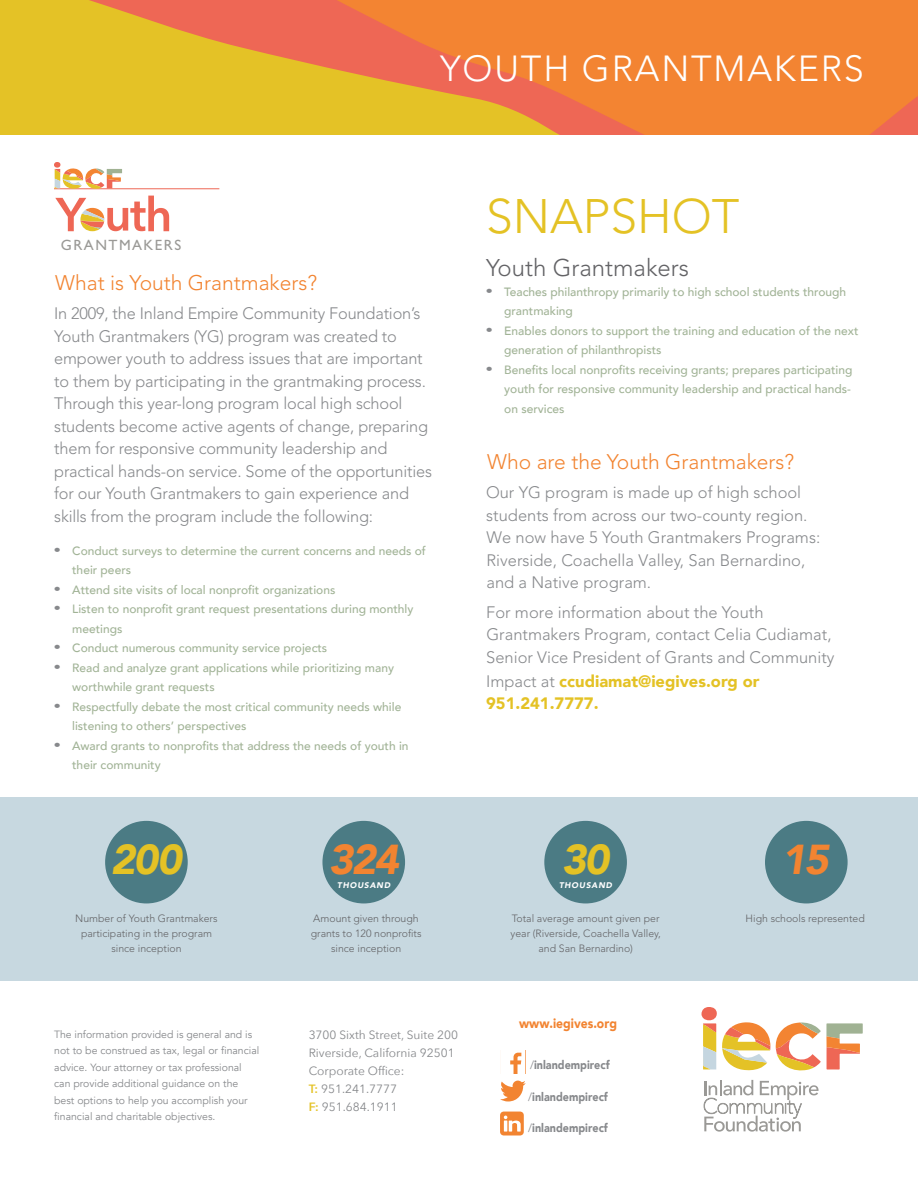
<style>
.page{position:relative;width:918px;height:1188px;background:#fff}
.page>*{position:absolute;margin:0;border:0;box-sizing:border-box;transform-origin:0 0}
.t1{font:300 48px "Avenir LT Std";color:#e4c225}
.t2{font:italic 900 41.7px "Avenir";color:#e4c225}
.t3{font:italic 900 41.7px "Avenir";color:#f28431}
.t4{font:300 36px "Avenir LT Std";letter-spacing:.05em;color:#fff}
.t5{font:300 24px "Avenir LT Std";color:#636366}
.t6{font:300 21px "Avenir LT Std";color:#f28431}
.t7{font:300 16.5px/22.5px "Avenir LT Std";letter-spacing:-.01em;color:#87898c}
.t8{font:900 16.5px/22.5px "Avenir";color:#e4c225}
.t9{font:15px "Gill Sans";letter-spacing:.1em;color:#9a9996}
.t10{font:900 13.5px "Avenir";color:#f28431;scale:.9 1}
.t11{font:500 12px/19.5px "Avenir";color:#a1b396}
.t12{font:12px/18px "Avenir Next";color:#87898c}
.t13{font:900 12px "Avenir";color:#87898c;scale:.9 1}
.t14{font:300 10.5px/15px "Avenir LT Std";color:#636366;text-align:center}
.t15{font:10.5px/16.5px "Avenir";color:#87898c}
.t16{font:italic 900 8.1px "Avenir";letter-spacing:.1em;color:#fff}
.s1{font-family:"Arial";font-weight:700;font-size:15px;color:#87898c}
.s2{font-family:"Avenir LT Std";font-weight:300;color:#87898c}
.s3{font-weight:600;color:#e4c225}
.s4{font-weight:400}
</style>
<div class="page">
<div style="left:737px;top:0;width:181px;height:135px;background:#f38432"></div>
<svg style="left:0;top:0;width:737px;height:135px;background:#eb9934"></svg>
<div style="left:0;top:797px;width:918px;height:184px;background:#c7d8e0"></div>
<div style="left:105px;top:821px;width:83px;height:82px;background:#4b7b84;border-radius:50%"></div>
<div style="left:765px;top:821px;width:83px;height:82px;background:#4b7b84;border-radius:50%"></div>
<div style="left:322px;top:821px;width:83px;height:82px;background:#4b7b84;border-radius:50%"></div>
<div style="left:544px;top:821px;width:83px;height:82px;background:#4b7b84;border-radius:50%"></div>
<svg style="left:701px;top:1007px;width:162px;height:64px"></svg>
<svg style="left:704px;top:1080px;width:115px;height:52px"></svg>
<svg style="left:510px;top:1052px;width:12px;height:22px"></svg>
<svg style="left:500px;top:1081px;width:26px;height:20px"></svg>
<svg style="left:500px;top:1112px;width:24px;height:24px"></svg>
<hr style="left:54px;top:189px;width:165px;height:1px;background:#ee6755">
<svg style="left:54px;top:162px;width:68px;height:28px"></svg>
<svg style="left:55px;top:196px;width:114px;height:35px"></svg>
<h3 class="t4" style="left:440px;top:48px;width:425px">YOUTH GRANTMAKERS</h3>
<p class="t9" style="left:61px;top:236px;width:122px">GRANTMAKERS</p>
<h3 class="t6" style="left:55px;top:270px;width:263px">What is Youth Grantmakers?</h3>
<p class="t7" style="left:54px;top:302px;width:380px">In 2009, the Inland Empire Community Foundation’s Youth Grantmakers (YG) program was created to empower youth to address issues that are important to them by participating in the grantmaking process.<br>Through this year-long program local high school students become active agents of change, preparing them for responsive community leadership and practical hands-on service. Some of the opportunities for our Youth Grantmakers to gain experience and skills from the program include the following:</p>
<p class="t11" style="left:72px;top:540px;width:355px;text-indent:-18px"><span class="s1">•</span> Conduct surveys to determine the current concerns and needs of their peers</p>
<p class="t11" style="left:54px;top:579px;width:283px"><span class="s1">•</span> Attend site visits of local nonprofit organizations</p>
<p class="t11" style="left:72px;top:598px;width:343px;text-indent:-18px"><span class="s1">•</span> Listen to nonprofit grant request presentations during monthly meetings</p>
<p class="t11" style="left:54px;top:637px;width:275px"><span class="s1">•</span> Conduct numerous community service projects</p>
<p class="t11" style="left:72px;top:657px;width:323px;text-indent:-18px"><span class="s1">•</span> Read and analyze grant applications while prioritizing many worthwhile grant requests</p>
<p class="t11" style="left:72px;top:696px;width:331px;text-indent:-18px"><span class="s1">•</span> Respectfully debate the most critical community needs while listening to others’ perspectives</p>
<p class="t11" style="left:72px;top:735px;width:338px;text-indent:-18px"><span class="s1">•</span> Award grants to nonprofits that address the needs of youth in their community</p>
<h1 class="t1" style="left:486px;top:188px;width:255px">SNAPSHOT</h1>
<h3 class="t5" style="left:486px;top:254px;width:205px">Youth Grantmakers</h3>
<p class="t11" style="left:504px;top:281px;width:344px;text-indent:-18px"><span class="s1">•</span> Teaches philanthropy primarily to high school students through grantmaking</p>
<p class="t11" style="left:504px;top:320px;width:356px;text-indent:-18px"><span class="s1">•</span> Enables donors to support the training and education of the next generation of philanthropists</p>
<p class="t11" style="left:504px;top:359px;width:350px;text-indent:-18px"><span class="s1">•</span> Benefits local nonprofits receiving grants; prepares participating youth for responsive community leadership and practical hands&shy;on services</p>
<h3 class="t6" style="left:487px;top:450px;width:309px">Who are the Youth Grantmakers?</h3>
<h3 class="t7" style="left:486px;top:482px;width:336px">Our YG program is made up of high school students from across our two-county region.<br>We now have 5 Youth Grantmakers Programs:<br>Riverside, Coachella Valley, San Bernardino, and a Native program.</h3>
<h3 class="t7" style="left:486px;top:601px;width:350px">For more information about the Youth<br>Grantmakers Program, contact Celia Cudiamat,<br>Senior Vice President of Grants and Community</h3>
<h3 class="t8" style="left:486px;top:669px;width:275px"><span class="s2">Impact at</span> ccudiamat@iegives.org or<br>951.241.7777.</h3>
<h2 class="t2" style="left:111px;top:825px;width:73px">200</h2>
<h2 class="t3" style="left:329px;top:825px;width:71px">324</h2>
<h2 class="t2" style="left:562px;top:825px;width:49px">30</h2>
<h2 class="t3" style="left:782px;top:825px;width:49px">15</h2>
<p class="t16" style="left:337px;top:878px;width:55px">THOUSAND</p>
<p class="t16" style="left:559px;top:878px;width:55px">THOUSAND</p>
<p class="t14" style="left:75px;top:911px;width:144px">Number of Youth Grantmakers participating in the program since inception</p>
<p class="t14" style="left:311px;top:911px;width:112px">Amount given through grants to 120 nonprofits since inception</p>
<p class="t14" style="left:511px;top:911px;width:152px">Total average amount given per year (Riverside, Coachella Valley, and San Bernardino)</p>
<p class="t14" style="left:746px;top:911px;width:121px">High schools represented</p>
<p class="t15" style="left:54px;top:1026px;width:207px">The information provided is general and is not to be construed as tax, legal or financial advice. Your attorney or tax professional can provide additional guidance on the best options to help you accomplish your financial and charitable objectives.</p>
<p class="t12" style="left:309px;top:1025px;width:151px">3700 Sixth Street, Suite 200<br>Riverside, California 92501<br>Corporate Office:<br><span class="s3">T:</span> 951.241.7777<br><span class="s3">F:</span> 951.684.1911</p>
<p class="t10" style="left:519px;top:1011px;width:110px">www.iegives.org</p>
<p class="t13" style="left:530px;top:1055px;width:90px"><span class="s4">/</span>inlandempirecf</p>
<p class="t13" style="left:528px;top:1086px;width:90px"><span class="s4">/</span>inlandempirecf</p>
<p class="t13" style="left:528px;top:1118px;width:90px"><span class="s4">/</span>inlandempirecf</p>
</div>
